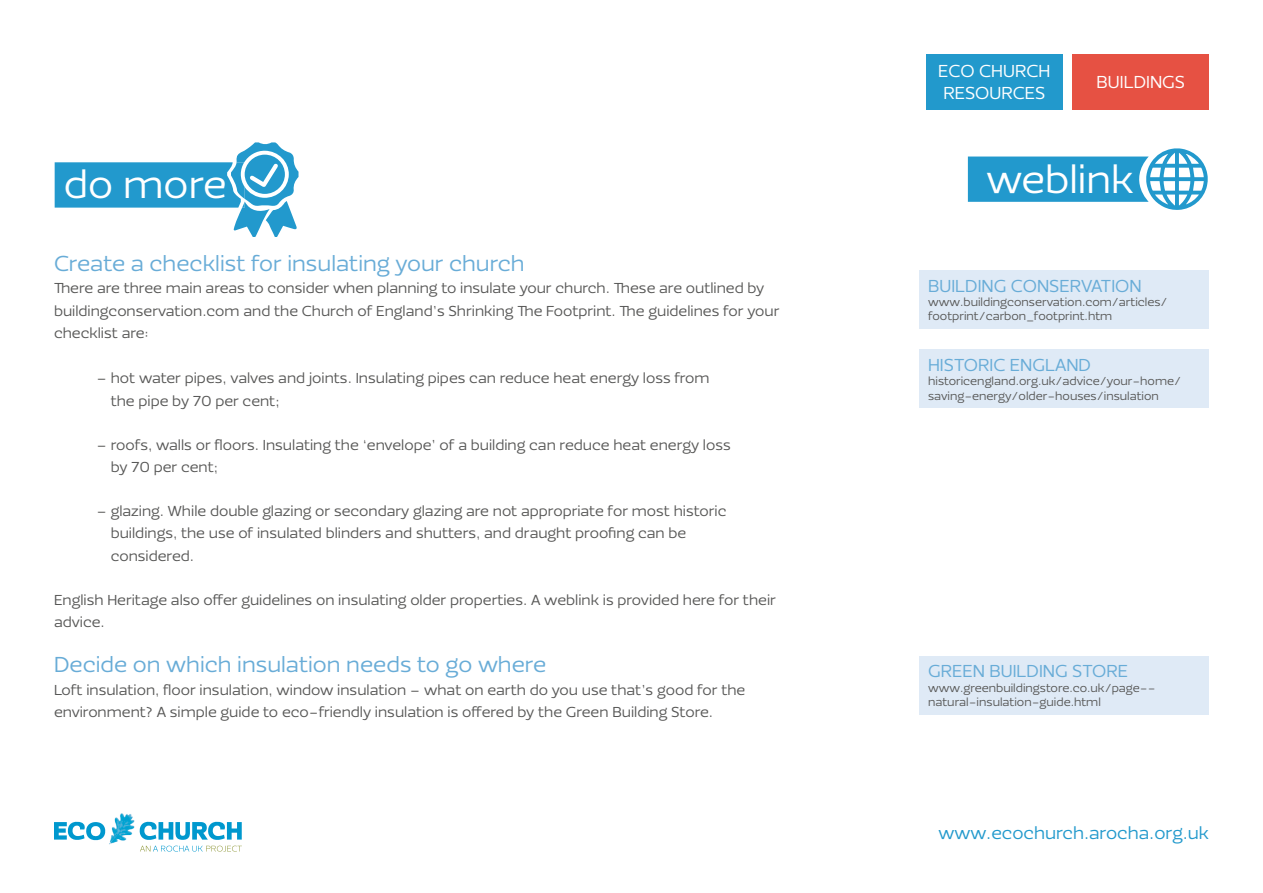
<style>
.page{position:relative;width:1263px;height:893px;background:#fff}
.page>*{position:absolute;margin:0;border:0;box-sizing:border-box;transform-origin:0 0}
.t1{font:40.35px "Ezzo";color:#fff}
.t2{font:22.5px "Ezzo";color:#68acd7}
.t3{font:18px "Ezzo";color:#68acd7}
.t4{font:18px/21.6px "Ezzo";color:#fff}
.t5{font:18px "Ezzo";color:#29c}
.t6{font:15px/22.5px "Ezzo";color:#575756}
.t7{font:12px/14.4px "Ezzo";color:#575756}
</style>
<div class="page">
<div style="left:926px;top:54px;width:136px;height:55px;background:#29c"></div>
<div style="left:1073px;top:54px;width:136px;height:55px;background:#e65143"></div>
<img style="left:94px;top:813px;width:53px;height:33px">
<svg style="left:54px;top:821px;width:51px;height:19px"></svg>
<svg style="left:140px;top:821px;width:102px;height:19px"></svg>
<svg style="left:140px;top:846px;width:102px;height:6px"></svg>
<svg style="left:55px;top:142px;width:243px;height:95px"></svg>
<div style="left:919px;top:270px;width:290px;height:59px;background:#dfeaf6"></div>
<div style="left:919px;top:350px;width:290px;height:58px;background:#dfeaf6"></div>
<div style="left:919px;top:656px;width:290px;height:59px;background:#dfeaf6"></div>
<svg style="left:968px;top:148px;width:240px;height:62px"></svg>
<h1 class="t1" style="left:64px;top:159px;width:165px">do more</h1>
<h2 class="t2" style="left:54px;top:249px;width:472px">Create a checklist for insulating your church</h2>
<p class="t6" style="left:54px;top:277px;width:727px">There are three main areas to consider when planning to insulate your church. These are outlined by buildingconservation.com and the Church of England’s Shrinking The Footprint. The guidelines for your checklist are:</p>
<p class="t6" style="left:111px;top:367px;width:600px;text-indent:-14px">– hot water pipes, valves and joints. Insulating pipes can reduce heat energy loss from the pipe by 70 per cent;</p>
<p class="t6" style="left:111px;top:433px;width:622px;text-indent:-14px">– roofs, walls or floors. Insulating the ‘envelope’ of a building can reduce heat energy loss by 70 per cent;</p>
<p class="t6" style="left:111px;top:500px;width:617px;text-indent:-14px">– glazing. While double glazing or secondary glazing are not appropriate for most historic buildings, the use of insulated blinders and shutters, and draught proofing can be considered.</p>
<p class="t6" style="left:54px;top:588px;width:723px">English Heritage also offer guidelines on insulating older properties. A weblink is provided here for their advice.</p>
<h2 class="t2" style="left:54px;top:650px;width:494px">Decide on which insulation needs to go where</h2>
<p class="t6" style="left:54px;top:678px;width:693px">Loft insulation, floor insulation, window insulation – what on earth do you use that’s good for the environment? A simple guide to eco-friendly insulation is offered by the Green Building Store.</p>
<p class="t4" style="left:938px;top:60px;width:114px">ECO CHURCH<br>RESOURCES</p>
<p class="t4" style="left:1096px;top:71px;width:90px">BUILDINGS</p>
<h1 class="t1" style="left:986px;top:153px;width:149px">weblink</h1>
<p class="t3" style="left:928px;top:274px;width:215px">BUILDING CONSERVATION</p>
<p class="t7" style="left:928px;top:295px;width:241px">www.buildingconservation.com/articles/ footprint/carbon_footprint.htm</p>
<p class="t3" style="left:928px;top:353px;width:164px">HISTORIC ENGLAND</p>
<p class="t7" style="left:928px;top:374px;width:255px">historicengland.org.uk/advice/your-home/ saving-energy/older-houses/insulation</p>
<p class="t3" style="left:928px;top:660px;width:202px">GREEN BUILDING STORE</p>
<p class="t7" style="left:928px;top:681px;width:229px">www.greenbuildingstore.co.uk/page-- natural-insulation-guide.html</p>
<p class="t5" style="left:938px;top:821px;width:272px">www.ecochurch.arocha.org.uk</p>
</div>
